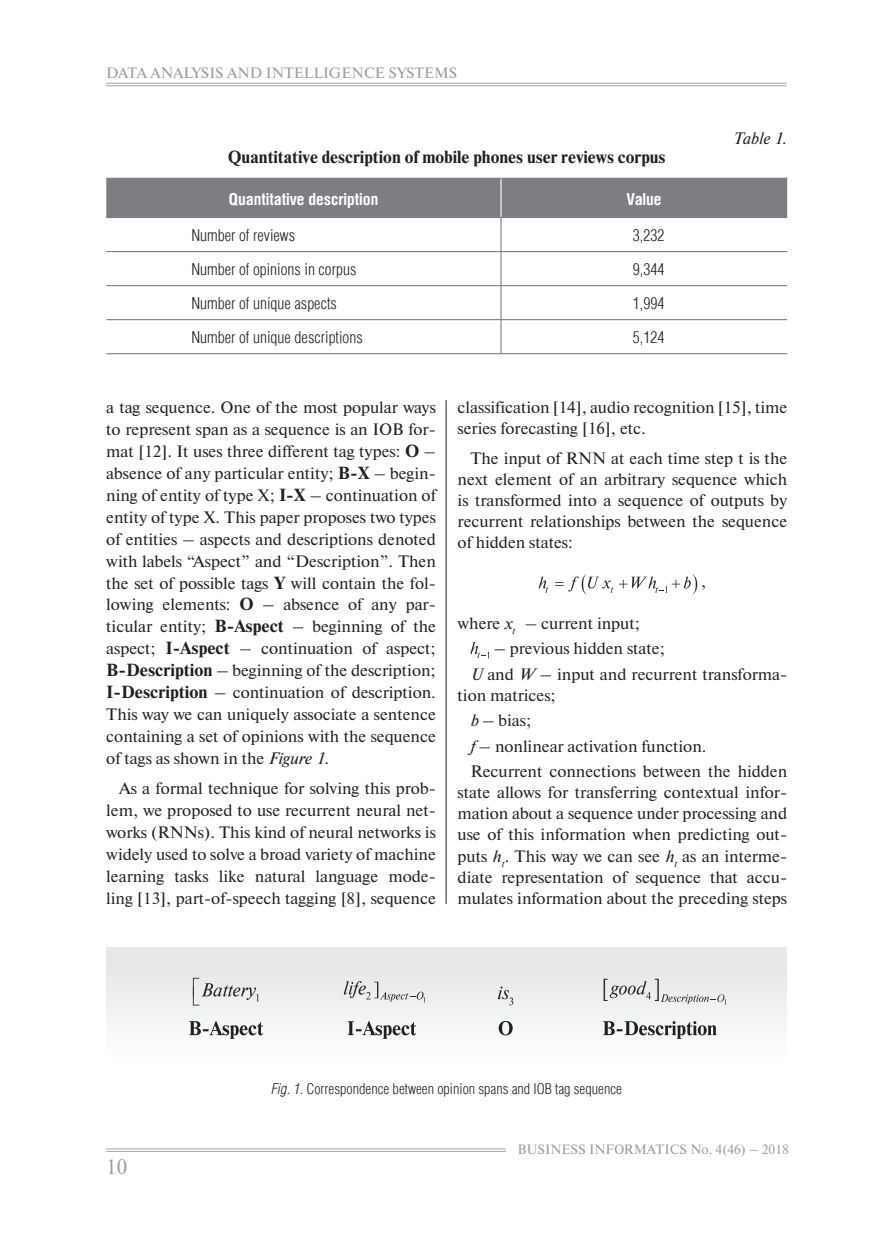
<style>
.page{position:relative;width:893px;height:1234px;background:#fff}
.page>*{position:absolute;margin:0;border:0;box-sizing:border-box;transform-origin:0 0}
.t1{font:21px "Newton C";color:#9a9da2}
.t2{font:16.5px/21.9px "Newton C";color:#231f20;text-align:justify}
.t3{font:300 16.5px "Helios Cond";color:#231f20}
.t4{font:700 16.5px "Newton C";color:#231f20}
.t5{font:700 16.5px "Helios Cond";color:#fff}
.t6{font:italic 16.5px "Newton";color:#231f20}
.t7{font:300 15px "Helios Cond";color:#231f20}
.t8{font:15px "Newton C";color:#9a9da2}
.t9{font:13.5px "Newton C";color:#9a9da2}
.s1{font-weight:700}
.s2{font-style:italic}
</style>
<div class="page">
<hr style="left:106px;top:1148px;width:400px;height:1px;background:#a4a4a4">
<hr style="left:106px;top:1150px;width:400px;height:1px;background:#a4a4a4">
<hr style="left:106px;top:83px;width:681px;height:1px;background:#a4a4a4">
<hr style="left:106px;top:85px;width:681px;height:1px;background:#a4a4a4">
<hr style="left:446px;top:400px;width:1px;height:503px;background:#231f20">
<svg style="left:539px;top:576px;width:9px;height:16px"></svg>
<svg style="left:555px;top:574px;width:58px;height:20px"></svg>
<svg style="left:619px;top:574px;width:78px;height:20px"></svg>
<svg style="left:470px;top:642px;width:20px;height:16px"></svg>
<div style="left:106px;top:179px;width:681px;height:38px;background:#7c7e82"></div>
<hr style="left:106px;top:178px;width:681px;height:1px;background:#7c7e82">
<hr style="left:106px;top:217px;width:681px;height:1px;background:#7c7e82">
<hr style="left:500px;top:218px;width:2px;height:33px;background:#7c7e82">
<hr style="left:106px;top:251px;width:681px;height:1px;background:#7c7e82">
<hr style="left:500px;top:252px;width:2px;height:33px;background:#7c7e82">
<hr style="left:106px;top:285px;width:681px;height:1px;background:#7c7e82">
<hr style="left:500px;top:286px;width:2px;height:33px;background:#7c7e82">
<hr style="left:106px;top:319px;width:681px;height:1px;background:#7c7e82">
<hr style="left:500px;top:320px;width:2px;height:33px;background:#7c7e82">
<hr style="left:106px;top:353px;width:681px;height:1px;background:#7c7e82">
<hr style="left:500px;top:179px;width:2px;height:38px;background:#fff">
<div style="left:106px;top:946px;width:681px;height:115px;background:linear-gradient(to right,#f0f1f2,#f0f1f2)"></div>
<svg style="left:603px;top:1020px;width:114px;height:18px"></svg>
<svg style="left:499px;top:1020px;width:14px;height:15px"></svg>
<svg style="left:347px;top:1020px;width:69px;height:18px"></svg>
<svg style="left:189px;top:1020px;width:74px;height:18px"></svg>
<svg style="left:193px;top:977px;width:66px;height:28px"></svg>
<svg style="left:344px;top:980px;width:81px;height:22px;background:#d4d4d6"></svg>
<svg style="left:498px;top:986px;width:15px;height:19px"></svg>
<svg style="left:604px;top:978px;width:122px;height:26px;background:#d7d7d9"></svg>
<p class="t8" style="left:106px;top:67px;width:352px">DATA ANALYSIS AND INTELLIGENCE SYSTEMS</p>
<p class="t4" style="left:228px;top:151px;width:439px">Quantitative description of mobile phones user reviews corpus</p>
<p class="t5" style="left:229px;top:193px;width:151px">Quantitative description</p>
<p class="t5" style="left:627px;top:193px;width:37px">Value</p>
<p class="t3" style="left:191px;top:226px;width:105px">Number of reviews</p>
<p class="t3" style="left:633px;top:226px;width:33px">3,232</p>
<p class="t3" style="left:191px;top:260px;width:167px">Number of opinions in corpus</p>
<p class="t3" style="left:633px;top:260px;width:33px">9,344</p>
<p class="t3" style="left:191px;top:294px;width:147px">Number of unique aspects</p>
<p class="t3" style="left:633px;top:294px;width:33px">1,994</p>
<p class="t3" style="left:191px;top:328px;width:173px">Number of unique descriptions</p>
<p class="t3" style="left:633px;top:328px;width:33px">5,124</p>
<p class="t6" style="left:733px;top:132px;width:55px">Table 1.</p>
<p class="t2" style="left:106px;top:398px;width:331px">a tag sequence. One of the most popular ways to represent span as a sequence is an IOB for&shy;mat [12]. It uses three different tag types: <span class="s1">O</span> – absence of any particular entity; <span class="s1">B-X</span> – begin&shy;ning of entity of type X; <span class="s1">I-X</span> – continuation of entity of type X. This paper proposes two types of entities – aspects and descriptions denoted with labels “Aspect” and “Description”. Then the set of possible tags <span class="s1">Y</span> will contain the fol&shy;lowing elements: <span class="s1">O</span> – absence of any par&shy;ticular entity; <span class="s1">B-Aspect</span> – beginning of the aspect; <span class="s1">I-Aspect</span> – continuation of aspect; <span class="s1">B-Description</span> – beginning of the description; <span class="s1">I-Description</span> – continuation of description.<br>This way we can uniquely associate a sentence containing a set of opinions with the sequence of tags as shown in the <span class="s2">Figure 1</span>.</p>
<p class="t2" style="left:106px;top:778px;width:331px;text-indent:13px">As a formal technique for solving this prob&shy;lem, we proposed to use recurrent neural net&shy;works (RNNs). This kind of neural networks is widely used to solve a broad variety of machine learning tasks like natural language mode&shy;ling [13], part-of-speech tagging [8], sequence</p>
<p class="t2" style="left:458px;top:398px;width:331px;line-height:21.1px">classification [14], audio recognition [15], time series forecasting [16], etc.</p>
<p class="t2" style="left:458px;top:449px;width:331px;line-height:21.1px;text-indent:13px">The input of RNN at each time step t is the next element of an arbitrary sequence which is transformed into a sequence of outputs by recurrent relationships between the sequence of hidden states:</p>
<p class="t2" style="left:701px;top:571px;width:7px">,</p>
<p class="t2" style="left:458px;top:613px;width:184px">where <span class="s2">x</span><sub>t</sub> – current input;</p>
<p class="t2" style="left:470px;top:637px;width:318px;line-height:25.3px;text-indent:23px">– previous hidden state;<br><span class="s2">U</span> and <span class="s2">W</span> – input and recurrent transforma-</p>
<p class="t2" style="left:470px;top:683px;width:318px;line-height:25.3px;text-align:left;text-indent:-13px">tion matrices;<br><span class="s2">b</span> – bias;<br><span class="s2">f</span> – nonlinear activation function.<br>Recurrent connections between the hidden</p>
<p class="t2" style="left:458px;top:783px;width:331px;line-height:21.1px">state allows for transferring contextual infor&shy;mation about a sequence under processing and use of this information when predicting out&shy;puts <span class="s2">h</span><sub>t</sub>. This way we can see <span class="s2">h</span><sub>t</sub> as an interme&shy;diate representation of sequence that accu&shy;mulates information about the preceding steps</p>
<p class="t7" style="left:271px;top:1080px;width:352px"><span class="s2">Fig. 1.</span> Correspondence between opinion spans and IOB tag sequence</p>
<p class="t1" style="left:106px;top:1158px;width:22px">10</p>
<p class="t9" style="left:517px;top:1144px;width:273px">BUSINESS INFORMATICS No. 4(46) – 2018</p>
</div>
